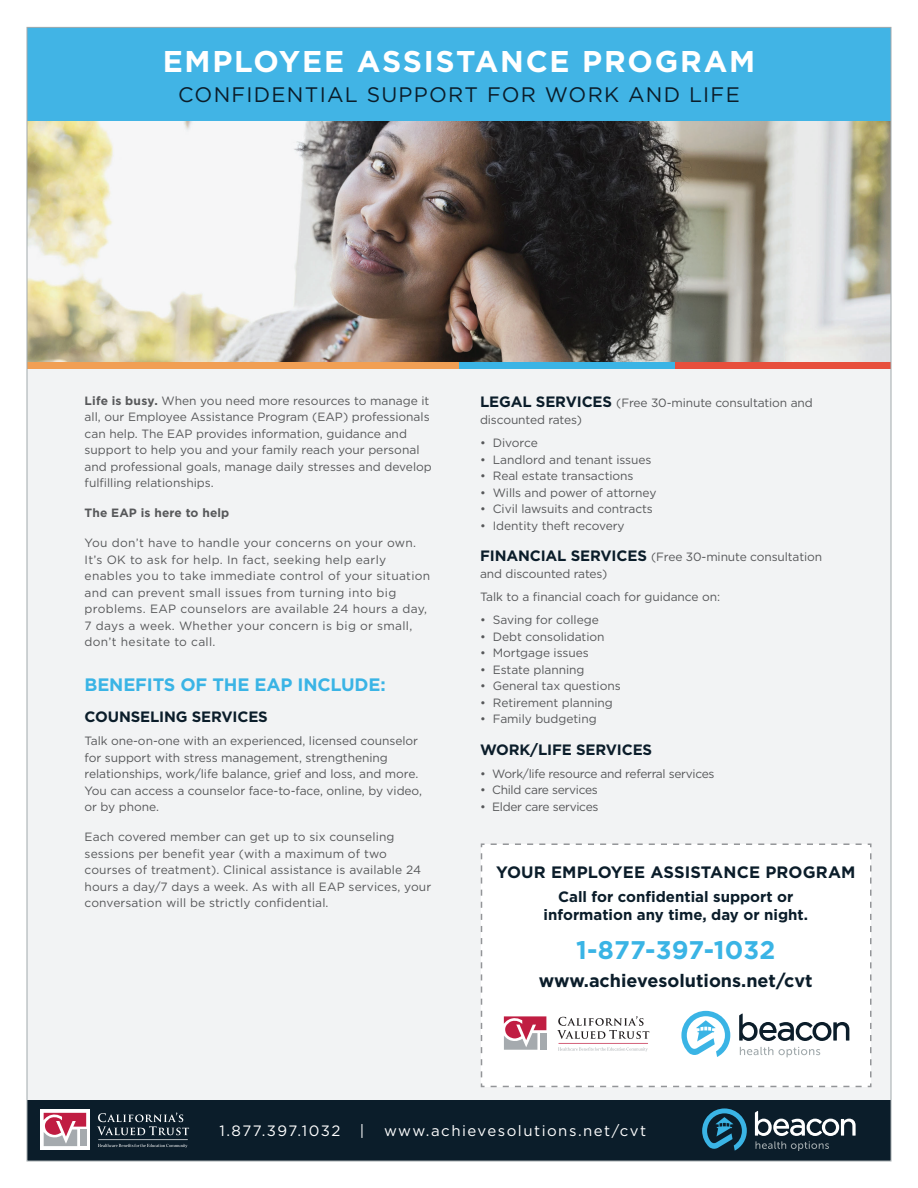
<style>
.page{position:relative;width:918px;height:1188px;background:#fff}
.page>*{position:absolute;margin:0;border:0;box-sizing:border-box;transform-origin:0 0}
.t1{font:700 30px "Gotham";letter-spacing:.06em;color:#fff}
.t2{font:700 25.5px "Gotham";letter-spacing:.005em;color:#3ab4e5}
.t3{font:21px "Gotham";letter-spacing:.06em;color:#0b1d2a}
.t4{font:700 18px "Gotham";color:#0b1d2a}
.t5{font:700 18px "Gotham";letter-spacing:-.01em;color:#3ab4e5}
.t6{font:700 16.5px "Gotham";letter-spacing:.01em;color:#0b1d2a}
.t7{font:700 15px/18px "Gotham";color:#0b1d2a;text-align:center}
.t8{font:15px "Gotham";letter-spacing:.1em;color:#fff}
.t9{font:12px/16.5px "Gotham";letter-spacing:-.005em;color:#57585a}
.t10{font:12px/16.5px "Gotham";letter-spacing:.025em;color:#57585a}
.t11{font:12px "Gotham";letter-spacing:-.025em;color:#57585a}
.t12{font:700 12px "Gotham";letter-spacing:.01em;color:#57585a}
.s1{font-weight:700}
.s2{font-weight:700;font-size:15px;color:#0b1d2a}
</style>
<div class="page">
<div style="left:27px;top:365px;width:864px;height:736px;background:#f2f3f4"></div>
<div style="left:27px;top:1101px;width:864px;height:60px;background:#0b1d2a"></div>
<svg style="left:702px;top:1108px;width:45px;height:43px"></svg>
<svg style="left:755px;top:1111px;width:101px;height:40px"></svg>
<img style="left:29px;top:121px;width:860px;height:242px">
<div style="left:27px;top:363px;width:783px;height:6px;background:#f19f54"></div>
<div style="left:459px;top:363px;width:432px;height:6px;background:#3ab4e5"></div>
<div style="left:675px;top:363px;width:216px;height:6px;background:#e74f3c"></div>
<div style="left:27px;top:27px;width:864px;height:94px;background:#41b4e5"></div>
<svg style="left:97px;top:1113px;width:92px;height:35px"></svg>
<svg style="left:40px;top:1110px;width:49px;height:40px"></svg>
<svg style="left:44px;top:1113px;width:42px;height:33px"></svg>
<div style="left:480px;top:843px;width:392px;height:245px;background:#fff"></div>
<svg style="left:740px;top:1047px;width:80px;height:10px"></svg>
<svg style="left:681px;top:1011px;width:49px;height:46px"></svg>
<svg style="left:739px;top:1014px;width:110px;height:27px"></svg>
<svg style="left:557px;top:1016px;width:92px;height:35px"></svg>
<div style="left:500px;top:1013px;width:50px;height:40px;background:#fff"></div>
<svg style="left:504px;top:1016px;width:42px;height:34px"></svg>
<h1 class="t1" style="left:163px;top:41px;width:594px">EMPLOYEE ASSISTANCE PROGRAM</h1>
<h3 class="t3" style="left:178px;top:81px;width:563px">CONFIDENTIAL SUPPORT FOR WORK AND LIFE</h3>
<p class="t9" style="left:85px;top:392px;width:349px"><span class="s1">Life is busy.</span> When you need more resources to manage it all, our Employee Assistance Program (EAP) professionals can help. The EAP provides information, guidance and support to help you and your family reach your personal and professional goals, manage daily stresses and develop fulfilling relationships.</p>
<p class="t12" style="left:85px;top:505px;width:146px">The EAP is here to help</p>
<p class="t10" style="left:85px;top:535px;width:347px">You don’t have to handle your concerns on your own.<br>It’s OK to ask for help. In fact, seeking help early enables you to take immediate control of your situation and can prevent small issues from turning into big problems. EAP counselors are available 24 hours a day, 7 days a week. Whether your concern is big or small, don’t hesitate to call.</p>
<h3 class="t5" style="left:85px;top:672px;width:303px">BENEFITS OF THE EAP INCLUDE:</h3>
<p class="t7" style="left:85px;top:708px;width:185px">COUNSELING SERVICES</p>
<p class="t9" style="left:85px;top:733px;width:339px">Talk one-on-one with an experienced, licensed counselor for support with stress management, strengthening relationships, work/life balance, grief and loss, and more.<br>You can access a counselor face-to-face, online, by video, or by phone.</p>
<p class="t9" style="left:85px;top:829px;width:348px">Each covered member can get up to six counseling sessions per benefit year (with a maximum of two courses of treatment). Clinical assistance is available 24 hours a day/7 days a week. As with all EAP services, your conversation will be strictly confidential.</p>
<p class="t9" style="left:480px;top:395px;width:334px"><span class="s2">LEGAL SERVICES</span> (Free 30-minute consultation and discounted rates)</p>
<p class="t9" style="left:480px;top:434px;width:59px">• Divorce</p>
<p class="t9" style="left:480px;top:451px;width:173px">• Landlord and tenant issues</p>
<p class="t9" style="left:480px;top:467px;width:155px">• Real estate transactions</p>
<p class="t9" style="left:480px;top:484px;width:178px">• Wills and power of attorney</p>
<p class="t9" style="left:480px;top:500px;width:174px">• Civil lawsuits and contracts</p>
<p class="t9" style="left:480px;top:517px;width:146px">• Identity theft recovery</p>
<p class="t9" style="left:480px;top:548px;width:344px"><span class="s2">FINANCIAL SERVICES</span> (Free 30-minute consultation and discounted rates)</p>
<p class="t9" style="left:480px;top:588px;width:242px">Talk to a financial coach for guidance on:</p>
<p class="t9" style="left:480px;top:611px;width:120px">• Saving for college</p>
<p class="t9" style="left:480px;top:628px;width:126px">• Debt consolidation</p>
<p class="t9" style="left:480px;top:644px;width:110px">• Mortgage issues</p>
<p class="t9" style="left:480px;top:661px;width:106px">• Estate planning</p>
<p class="t9" style="left:480px;top:677px;width:142px">• General tax questions</p>
<p class="t9" style="left:480px;top:694px;width:134px">• Retirement planning</p>
<p class="t9" style="left:480px;top:710px;width:118px">• Family budgeting</p>
<p class="t7" style="left:480px;top:740px;width:174px">WORK/LIFE SERVICES</p>
<p class="t11" style="left:480px;top:766px;width:236px">• Work/life resource and referral services</p>
<p class="t11" style="left:480px;top:782px;width:119px">• Child care services</p>
<p class="t11" style="left:480px;top:799px;width:120px">• Elder care services</p>
<h3 class="t6" style="left:496px;top:861px;width:361px">YOUR EMPLOYEE ASSISTANCE PROGRAM</h3>
<p class="t7" style="left:544px;top:888px;width:266px">Call for confidential support or information any time, day or night.</p>
<h2 class="t2" style="left:576px;top:934px;width:201px">1-877-397-1032</h2>
<h3 class="t4" style="left:539px;top:969px;width:275px">www.achievesolutions.net/cvt</h3>
<p class="t8" style="left:220px;top:1121px;width:122px">1.877.397.1032</p>
<p class="t8" style="left:360px;top:1121px;width:6px">|</p>
<p class="t8" style="left:384px;top:1121px;width:264px">www.achievesolutions.net/cvt</p>
</div>
